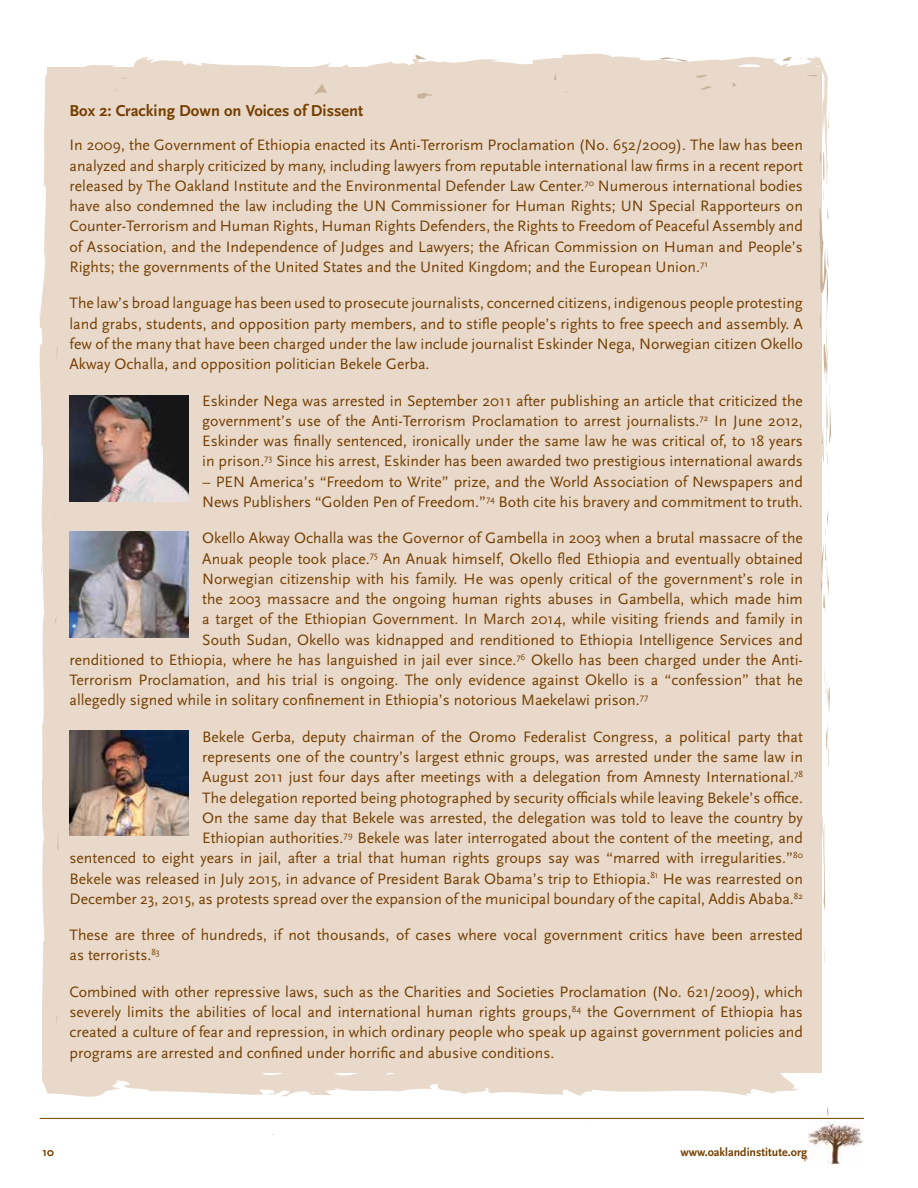
<style>
.page{position:relative;width:918px;height:1188px;background:#fff}
.page>*{position:absolute;margin:0;border:0;box-sizing:border-box;transform-origin:0 0}
.t1{font:700 16.5px "Scala Sans";color:#753f00}
.t2{font:15.75px/20.2px "Scala Sans";color:#753f00;text-align:justify}
.t3{font:700 12px "Scala Sans";color:#753f00}
</style>
<div class="page">
<hr style="left:40px;top:1118px;width:824px;height:1px;background:#753f00">
<img style="left:809px;top:1122px;width:54px;height:43px">
<svg style="left:828px;top:687px;width:2px;height:80px"></svg>
<svg style="left:828px;top:492px;width:2px;height:104px"></svg>
<div style="left:39px;top:53px;width:789px;height:1044px;background:#e8d9cb"></div>
<svg style="left:109px;top:89px;width:9px;height:3px"></svg>
<svg style="left:55px;top:1009px;width:2px;height:19px"></svg>
<svg style="left:828px;top:114px;width:1px;height:14px"></svg>
<svg style="left:773px;top:54px;width:37px;height:9px"></svg>
<svg style="left:819px;top:150px;width:12px;height:318px"></svg>
<svg style="left:807px;top:71px;width:17px;height:23px"></svg>
<svg style="left:820px;top:106px;width:1px;height:25px"></svg>
<svg style="left:695px;top:75px;width:13px;height:3px"></svg>
<svg style="left:732px;top:82px;width:5px;height:5px"></svg>
<svg style="left:693px;top:86px;width:24px;height:4px"></svg>
<svg style="left:554px;top:73px;width:2px;height:7px"></svg>
<svg style="left:415px;top:91px;width:20px;height:9px"></svg>
<svg style="left:803px;top:1157px;width:6px;height:5px"></svg>
<svg style="left:57px;top:346px;width:1px;height:17px"></svg>
<svg style="left:56px;top:820px;width:2px;height:32px"></svg>
<img style="left:70px;top:395px;width:119px;height:106px">
<img style="left:70px;top:531px;width:119px;height:106px">
<img style="left:70px;top:730px;width:119px;height:106px">
<p class="t1" style="left:70px;top:102px;width:295px">Box 2: Cracking Down on Voices of Dissent</p>
<p class="t2" style="left:70px;top:136px;width:735px">In 2009, the Government of Ethiopia enacted its Anti-Terrorism Proclamation (No. 652/2009). The law has been analyzed and sharply criticized by many, including lawyers from reputable international law firms in a recent report released by The Oakland Institute and the Environmental Defender Law Center.<sup>70</sup> Numerous international bodies have also condemned the law including the UN Commissioner for Human Rights; UN Special Rapporteurs on Counter-Terrorism and Human Rights, Human Rights Defenders, the Rights to Freedom of Peaceful Assembly and of Association, and the Independence of Judges and Lawyers; the African Commission on Human and People’s Rights; the governments of the United States and the United Kingdom; and the European Union.<sup>71</sup></p>
<p class="t2" style="left:70px;top:293px;width:735px">The law’s broad language has been used to prosecute journalists, concerned citizens, indigenous people protesting land grabs, students, and opposition party members, and to stifle people’s rights to free speech and assembly. A few of the many that have been charged under the law include journalist Eskinder Nega, Norwegian citizen Okello Akway Ochalla, and opposition politician Bekele Gerba.</p>
<p class="t2" style="left:202px;top:391px;width:602px">Eskinder Nega was arrested in September 2011 after publishing an article that criticized the government’s use of the Anti-Terrorism Proclamation to arrest journalists.<sup>72</sup> In June 2012, Eskinder was finally sentenced, ironically under the same law he was critical of, to 18 years in prison.<sup>73</sup> Since his arrest, Eskinder has been awarded two prestigious international awards</p>
<p class="t2" style="left:202px;top:472px;width:602px">– PEN America’s “Freedom to Write” prize, and the World Association of Newspapers and<br>News Publishers “Golden Pen of Freedom.”<sup>74</sup> Both cite his bravery and commitment to truth.</p>
<p class="t2" style="left:202px;top:528px;width:602px">Okello Akway Ochalla was the Governor of Gambella in 2003 when a brutal massacre of the</p>
<p class="t2" style="left:202px;top:549px;width:602px">Anuak people took place.<sup>75</sup> An Anuak himself, Okello fled Ethiopia and eventually obtained</p>
<p class="t2" style="left:202px;top:569px;width:602px">Norwegian citizenship with his family. He was openly critical of the government’s role in</p>
<p class="t2" style="left:202px;top:589px;width:602px">the 2003 massacre and the ongoing human rights abuses in Gambella, which made him</p>
<p class="t2" style="left:202px;top:609px;width:602px">a target of the Ethiopian Government. In March 2014, while visiting friends and family in</p>
<p class="t2" style="left:202px;top:630px;width:602px">South Sudan, Okello was kidnapped and renditioned to Ethiopia Intelligence Services and</p>
<p class="t2" style="left:70px;top:650px;width:735px">renditioned to Ethiopia, where he has languished in jail ever since.<sup>76</sup> Okello has been charged under the Anti-</p>
<p class="t2" style="left:70px;top:670px;width:735px">Terrorism Proclamation, and his trial is ongoing. The only evidence against Okello is a “confession” that he</p>
<p class="t2" style="left:70px;top:690px;width:580px">allegedly signed while in solitary confinement in Ethiopia’s notorious Maekelawi prison.<sup>77</sup></p>
<p class="t2" style="left:70px;top:727px;width:735px;text-align:right">Bekele Gerba, deputy chairman of the Oromo Federalist Congress, a political party that<br>represents one of the country’s largest ethnic groups, was arrested under the same law in<br>August 2011 just four days after meetings with a delegation from Amnesty International.<sup>78<br></sup>The delegation reported being photographed by security officials while leaving Bekele’s office.<br>On the same day that Bekele was arrested, the delegation was told to leave the country by<br>Ethiopian authorities.<sup>79</sup> Bekele was later interrogated about the content of the meeting, and<br>sentenced to eight years in jail, after a trial that human rights groups say was “marred with irregularities.”<sup>80<br></sup>Bekele was released in July 2015, in advance of President Barak Obama’s trip to Ethiopia.<sup>81</sup> He was rearrested on December 23, 2015, as protests spread over the expansion of the municipal boundary of the capital, Addis Ababa.<sup>82</sup></p>
<p class="t2" style="left:70px;top:925px;width:735px">These are three of hundreds, if not thousands, of cases where vocal government critics have been arrested as terrorists.<sup>83</sup></p>
<p class="t2" style="left:70px;top:982px;width:735px">Combined with other repressive laws, such as the Charities and Societies Proclamation (No. 621/2009), which severely limits the abilities of local and international human rights groups,<sup>84</sup> the Government of Ethiopia has created a culture of fear and repression, in which ordinary people who speak up against government policies and programs are arrested and confined under horrific and abusive conditions.</p>
<p class="t3" style="left:42px;top:1146px;width:13px">10</p>
<p class="t3" style="left:680px;top:1146px;width:128px">www.oaklandinstitute.org</p>
</div>
